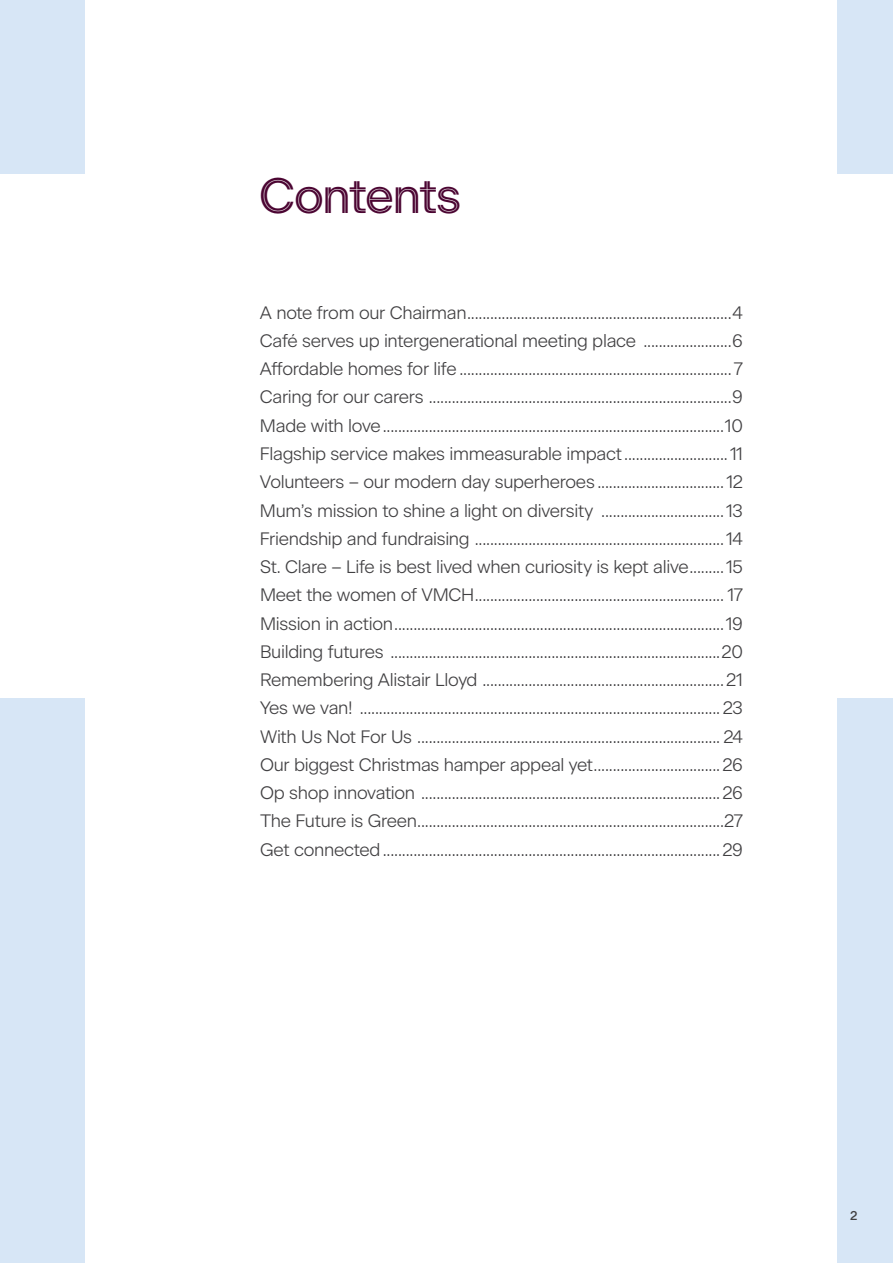
<style>
.page{position:relative;width:893px;height:1263px;background:#fff}
.page>*{position:absolute;margin:0;border:0;box-sizing:border-box;transform-origin:0 0}
.t1{font:500 49.5px "Beausite Classic";letter-spacing:-.005em;color:#4b0532}
.t2{font:300 18px/28.2px "Beausite Classic";letter-spacing:-.02em;color:#414042;text-align:justify}
.t3{font:500 12.75px "Beausite Classic";color:#414042}
</style>
<div class="page">
<div style="left:0;top:0;width:85px;height:1263px;background:#d7e6f6"></div>
<div style="left:838px;top:0;width:55px;height:1263px;background:#d7e6f6"></div>
<div style="left:0;top:174px;width:893px;height:523px;background:#fff"></div>
<h1 class="t1" style="left:260px;top:176px;width:202px">Contents</h1>
<p class="t2" style="left:260px;top:299px;width:485px">A note from our Chairman .....................................................................4<br>Café serves up intergenerational meeting place .......................6<br>Affordable homes for life .......................................................................7<br>Caring for our carers ...............................................................................9<br>Made with love .........................................................................................10<br>Flagship service makes immeasurable impact ...........................11<br>Volunteers – our modern day superheroes .................................12<br>Mum’s mission to shine a light on diversity ................................13<br>Friendship and fundraising .................................................................14<br>St. Clare – Life is best lived when curiosity is kept alive .........15<br>Meet the women of VMCH ................................................................. 17<br>Mission in action ......................................................................................19<br>Building futures ......................................................................................20<br>Remembering Alistair Lloyd ...............................................................21<br>Yes we van! ..............................................................................................23<br>With Us Not For Us ............................................................................... 24<br>Our biggest Christmas hamper appeal yet .................................26<br>Op shop innovation ..............................................................................26<br>The Future is Green ................................................................................27<br>Get connected ........................................................................................29</p>
<p class="t3" style="left:850px;top:1211px;width:9px">2</p>
</div>
